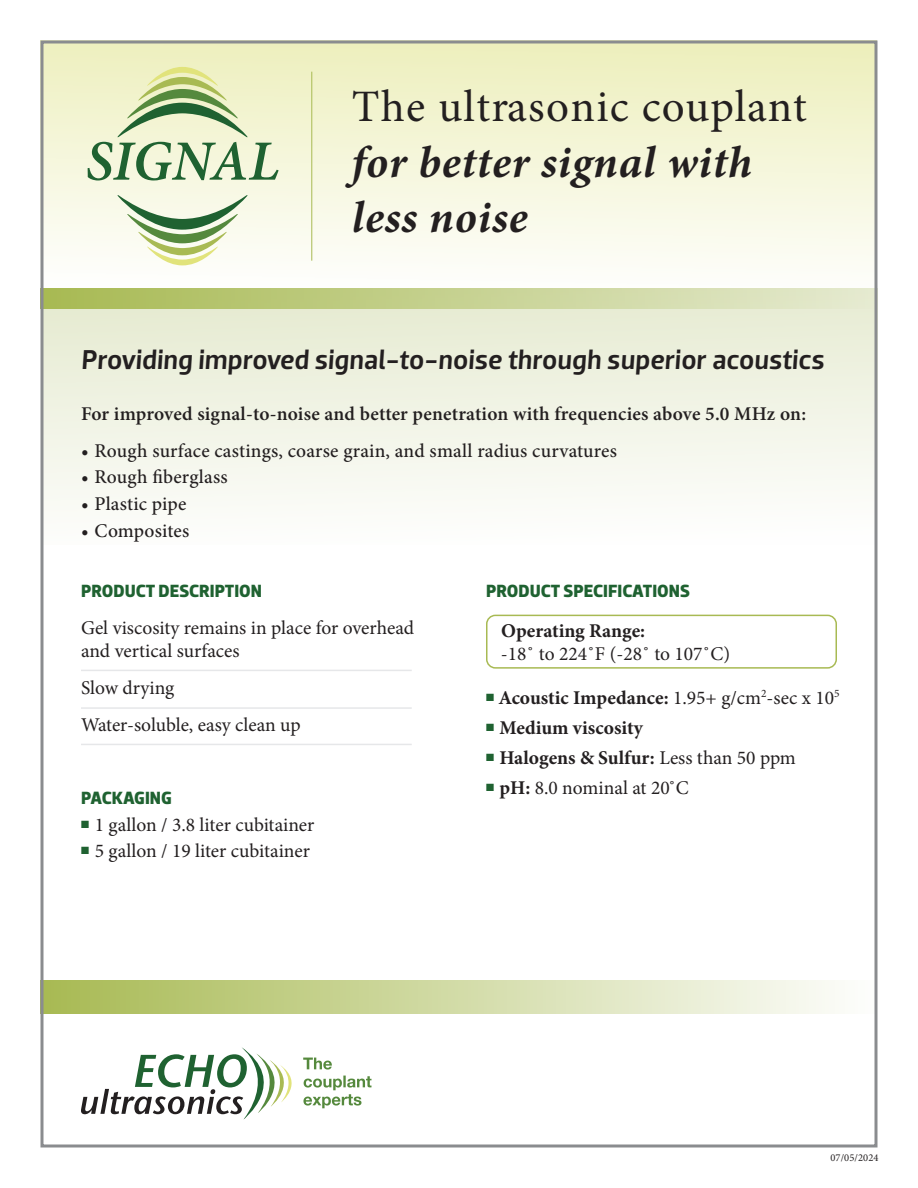
<style>
.page{position:relative;width:918px;height:1188px;background:#fff}
.page>*{position:absolute;margin:0;border:0;box-sizing:border-box;transform-origin:0 0}
.t1{font:italic 600 57px "Minion Pro";letter-spacing:-.005em;color:#1f6231}
.t2{font:italic 700 45px/55.3px "Minion Pro";letter-spacing:.02em;color:#231f20}
.t3{font:italic 500 27.75px "Dobra";letter-spacing:.01em;color:#231f20}
.t4{font:19.5px/23.4px "Minion Pro";color:#231f20}
.t5{font:500 19.5px "Minion Pro";letter-spacing:.01em;color:#231f20}
.t6{font:700 19.5px "Minion Pro";color:#231f20}
.t7{font:600 19.5px "Minion Pro";letter-spacing:.01em;color:#231f20}
.t8{font:700 18px "Dobra";color:#1f6231}
.t9{font:10.5px "Minion Pro";letter-spacing:.01em;color:#231f20}
.s1{font-weight:400;font-style:normal}
.s2{font-weight:700}
.s3{font-weight:400}
</style>
<div class="page">
<div style="left:42px;top:288px;width:836px;height:256px;background:linear-gradient(to bottom,#e3e9cd,#fefefe)"></div>
<div style="left:40px;top:980px;width:838px;height:34px;background:linear-gradient(to right,#a8ba54,#fcfcfb)"></div>
<div style="left:40px;top:40px;width:838px;height:248px;background:linear-gradient(to bottom,#e9ebba,#fffffc)"></div>
<div style="left:40px;top:288px;width:838px;height:20px;background:linear-gradient(to right,#a7b953,#e4e9d0)"></div>
<svg style="left:81px;top:1047px;width:291px;height:73px"></svg>
<hr style="left:311px;top:72px;width:1px;height:189px;background:#a8ba53">
<svg style="left:116px;top:67px;width:133px;height:71px;background:#cad7a8"></svg>
<svg style="left:116px;top:194px;width:133px;height:71px"></svg>
<div style="left:486px;top:615px;width:351px;height:54px;border:2px solid #a8ba53;border-radius:9px"></div>
<hr style="left:81px;top:670px;width:331px;height:1px;background:#e6e7e9">
<hr style="left:81px;top:707px;width:331px;height:2px;background:#e6e7e9">
<hr style="left:81px;top:744px;width:331px;height:1px;background:#e6e7e9">
<p class="t1" style="left:86px;top:121px;width:195px">SIGNAL</p>
<p class="t2" style="left:352px;top:78px;width:457px"><span class="s1">The ultrasonic couplant </span>for better signal with less noise</p>
<p class="t3" style="left:81px;top:344px;width:745px">Providing improved signal-to-noise through superior acoustics</p>
<p class="t7" style="left:81px;top:400px;width:727px">For improved signal-to-noise and better penetration with frequencies above 5.0 MHz on:</p>
<p class="t5" style="left:81px;top:437px;width:537px">• Rough surface castings, coarse grain, and small radius curvatures</p>
<p class="t5" style="left:81px;top:464px;width:148px">• Rough fiberglass</p>
<p class="t5" style="left:81px;top:491px;width:107px">• Plastic pipe</p>
<p class="t5" style="left:81px;top:517px;width:110px">• Composites</p>
<p class="t8" style="left:81px;top:580px;width:183px">PRODUCT DESCRIPTION</p>
<p class="t4" style="left:81px;top:616px;width:335px">Gel viscosity remains in place for overhead and vertical surfaces</p>
<p class="t4" style="left:81px;top:676px;width:95px">Slow drying</p>
<p class="t4" style="left:81px;top:713px;width:221px">Water-soluble, easy clean up</p>
<p class="t8" style="left:81px;top:787px;width:92px">PACKAGING</p>
<p class="t4" style="left:81px;top:813px;width:235px"><sup>■</sup> 1 gallon / 3.8 liter cubitainer</p>
<p class="t4" style="left:81px;top:840px;width:231px"><sup>■</sup> 5 gallon / 19 liter cubitainer</p>
<p class="t8" style="left:486px;top:580px;width:206px">PRODUCT SPECIFICATIONS</p>
<p class="t4" style="left:501px;top:619px;width:231px"><span class="s2">Operating Range:<br></span>-18˚ to 224˚F (-28˚ to 107˚C)</p>
<p class="t6" style="left:486px;top:684px;width:355px"><sup>■</sup> Acoustic Impedance: <span class="s3">1.95+ g/cm</span><sup>2</sup><span class="s3">-sec x 10</span><sup>5</sup></p>
<p class="t6" style="left:486px;top:714px;width:158px"><sup>■</sup> Medium viscosity</p>
<p class="t6" style="left:486px;top:744px;width:311px"><sup>■</sup> Halogens &amp; Sulfur: <span class="s3">Less than 50 ppm</span></p>
<p class="t4" style="left:486px;top:776px;width:204px"><sup>■</sup> <span class="s2">pH:</span> 8.0 nominal at 20˚C</p>
<p class="t9" style="left:830px;top:1151px;width:50px">07/05/2024</p>
</div>
